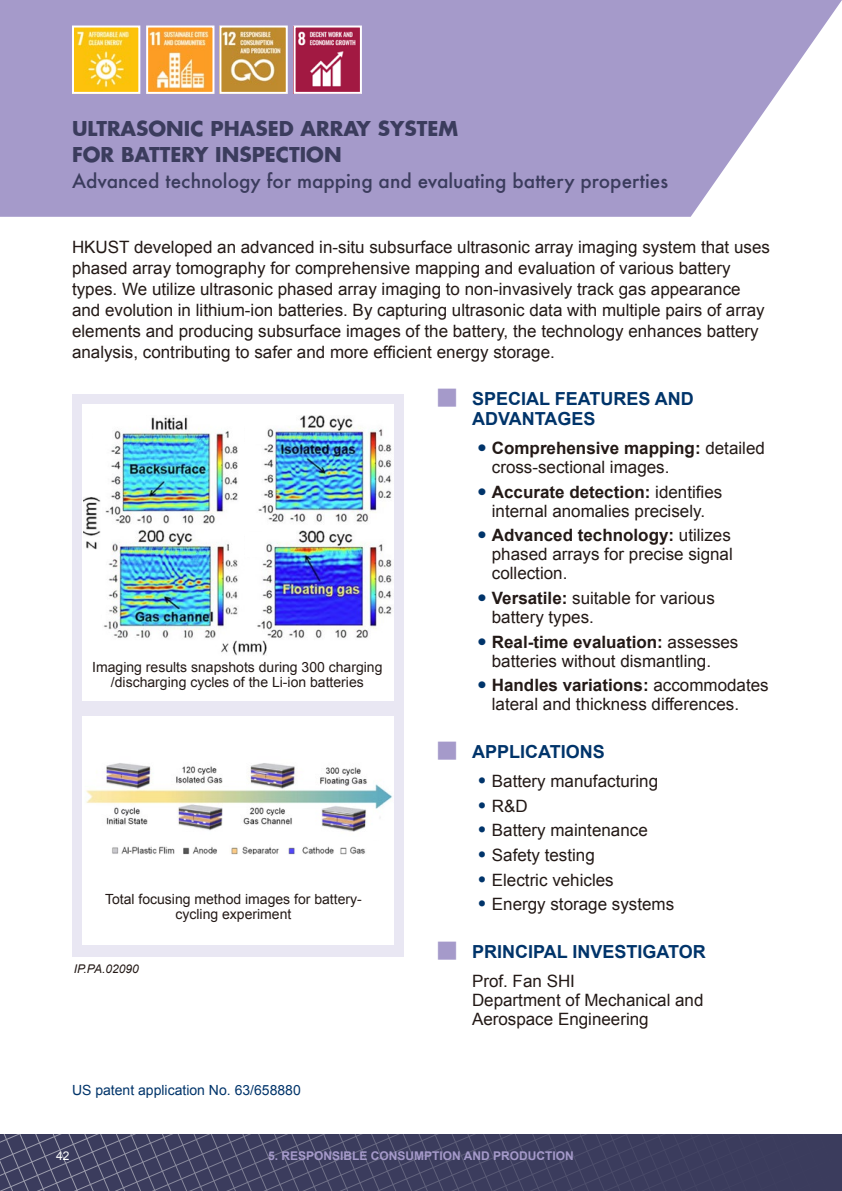
<style>
.page{position:relative;width:842px;height:1191px;background:#fff}
.page>*{position:absolute;margin:0;border:0;box-sizing:border-box;transform-origin:0 0}
.t1{font:700 20px/26px "Futura";color:#3b3c5d}
.t2{font:500 19px "Futura";color:#3b3c5d}
.t3{font:700 18px/20px "Arial";color:#00346a}
.t4{font:17px/19px "Arial";color:#231916}
.t5{font:14px/15px "Arial";color:#231916;text-align:center}
.t6{font:14px "Arial";color:#00346a}
.t7{font:700 12px "Arial";color:#a59aca}
.t8{font:italic 12px "Arial";color:#231916}
.t9{font:12px "Arial";color:#fff}
.s1{font-weight:700;font-size:24px;color:#00346a}
.s2{font-weight:700}
.s3{font-size:24px;color:#00346a}
</style>
<div class="page">
<svg style="left:0;top:0;width:842px;height:217px;fill:#a59aca"></svg>
<div style="left:0;top:1134px;width:842px;height:57px;background:#3b3c5d"></div>
<img style="left:75px;top:29px;width:62px;height:62px">
<div style="left:72px;top:26px;width:68px;height:68px;border:2px solid #fff"></div>
<img style="left:297px;top:29px;width:62px;height:62px">
<div style="left:294px;top:26px;width:68px;height:68px;border:2px solid #fff"></div>
<img style="left:149px;top:29px;width:62px;height:62px">
<div style="left:146px;top:26px;width:68px;height:68px;border:2px solid #fff"></div>
<img style="left:222px;top:29px;width:63px;height:62px">
<div style="left:219px;top:26px;width:69px;height:68px;border:2px solid #fff"></div>
<div style="left:72px;top:394px;width:332px;height:562px;background:#e9e7f3"></div>
<div style="left:82px;top:404px;width:312px;height:296px;background:#fff"></div>
<div style="left:82px;top:715px;width:312px;height:229px;background:#fff"></div>
<img style="left:112px;top:846px;width:254px;height:9px">
<img style="left:86px;top:763px;width:306px;height:69px">
<img style="left:84px;top:497px;width:17px;height:53px">
<img style="left:103px;top:415px;width:289px;height:240px">
<div style="left:94px;top:419px;width:18px;height:25px;background:#fff"></div>
<div style="left:245px;top:419px;width:19px;height:25px;background:#fff"></div>
<div style="left:245px;top:532px;width:19px;height:25px;background:#fff"></div>
<p class="t1" style="left:72px;top:115px;width:387px">ULTRASONIC PHASED ARRAY SYSTEM<br>FOR BATTERY INSPECTION</p>
<p class="t2" style="left:72px;top:168px;width:598px">Advanced technology for mapping and evaluating battery properties</p>
<p class="t4" style="left:72px;top:236px;width:699px;line-height:21px">HKUST developed an advanced in-situ subsurface ultrasonic array imaging system that uses phased array tomography for comprehensive mapping and evaluation of various battery types. We utilize ultrasonic phased array imaging to non-invasively track gas appearance and evolution in lithium-ion batteries. By capturing ultrasonic data with multiple pairs of array elements and producing subsurface images of the battery, the technology enhances battery analysis, contributing to safer and more efficient energy storage.</p>
<p class="t5" style="left:92px;top:659px;width:292px">Imaging results snapshots during 300 charging /discharging cycles of the Li-ion batteries</p>
<p class="t5" style="left:105px;top:891px;width:258px">Total focusing method images for battery&shy;cycling experiment</p>
<p class="t8" style="left:74px;top:961px;width:66px">IP.PA.02090</p>
<p class="t6" style="left:72px;top:1080px;width:230px">US patent application No. 63/658880</p>
<p class="t3" style="left:472px;top:389px;width:223px">SPECIAL FEATURES AND<br>ADVANTAGES</p>
<p class="t4" style="left:492px;top:438px;width:275px;text-indent:-14px"><span class="s1">•</span> <span class="s2">Comprehensive mapping:</span> detailed cross-sectional images.</p>
<p class="t4" style="left:478px;top:482px;width:246px;text-align:center"><span class="s1">•</span> <span class="s2">Accurate detection:</span> identifies internal anomalies precisely.</p>
<p class="t4" style="left:492px;top:526px;width:242px;text-align:justify;text-indent:-14px"><span class="s1">•</span> <span class="s2">Advanced technology:</span> utilizes phased arrays for precise signal collection.</p>
<p class="t4" style="left:492px;top:588px;width:224px;text-indent:-14px"><span class="s1">•</span> <span class="s2">Versatile:</span> suitable for various battery types.</p>
<p class="t4" style="left:492px;top:632px;width:248px;text-indent:-14px"><span class="s1">•</span> <span class="s2">Real-time evaluation:</span> assesses batteries without dismantling.</p>
<p class="t4" style="left:492px;top:676px;width:278px;text-indent:-14px"><span class="s1">•</span> <span class="s2">Handles variations:</span> accommodates lateral and thickness differences.</p>
<p class="t3" style="left:472px;top:742px;width:134px">APPLICATIONS</p>
<p class="t4" style="left:478px;top:771px;width:182px"><span class="s3">•</span> Battery manufacturing</p>
<p class="t4" style="left:478px;top:796px;width:51px"><span class="s3">•</span> R&amp;D</p>
<p class="t4" style="left:478px;top:821px;width:171px"><span class="s3">•</span> Battery maintenance</p>
<p class="t4" style="left:478px;top:845px;width:119px"><span class="s3">•</span> Safety testing</p>
<p class="t4" style="left:478px;top:870px;width:137px"><span class="s3">•</span> Electric vehicles</p>
<p class="t4" style="left:478px;top:895px;width:198px"><span class="s3">•</span> Energy storage systems</p>
<p class="t3" style="left:472px;top:942px;width:235px">PRINCIPAL INVESTIGATOR</p>
<p class="t4" style="left:472px;top:971px;width:233px">Prof. Fan SHI<br>Department of Mechanical and<br>Aerospace Engineering</p>
<p class="t9" style="left:56px;top:1148px;width:15px">42</p>
<p class="t7" style="left:268px;top:1148px;width:307px">5. RESPONSIBLE CONSUMPTION AND PRODUCTION</p>
</div>
